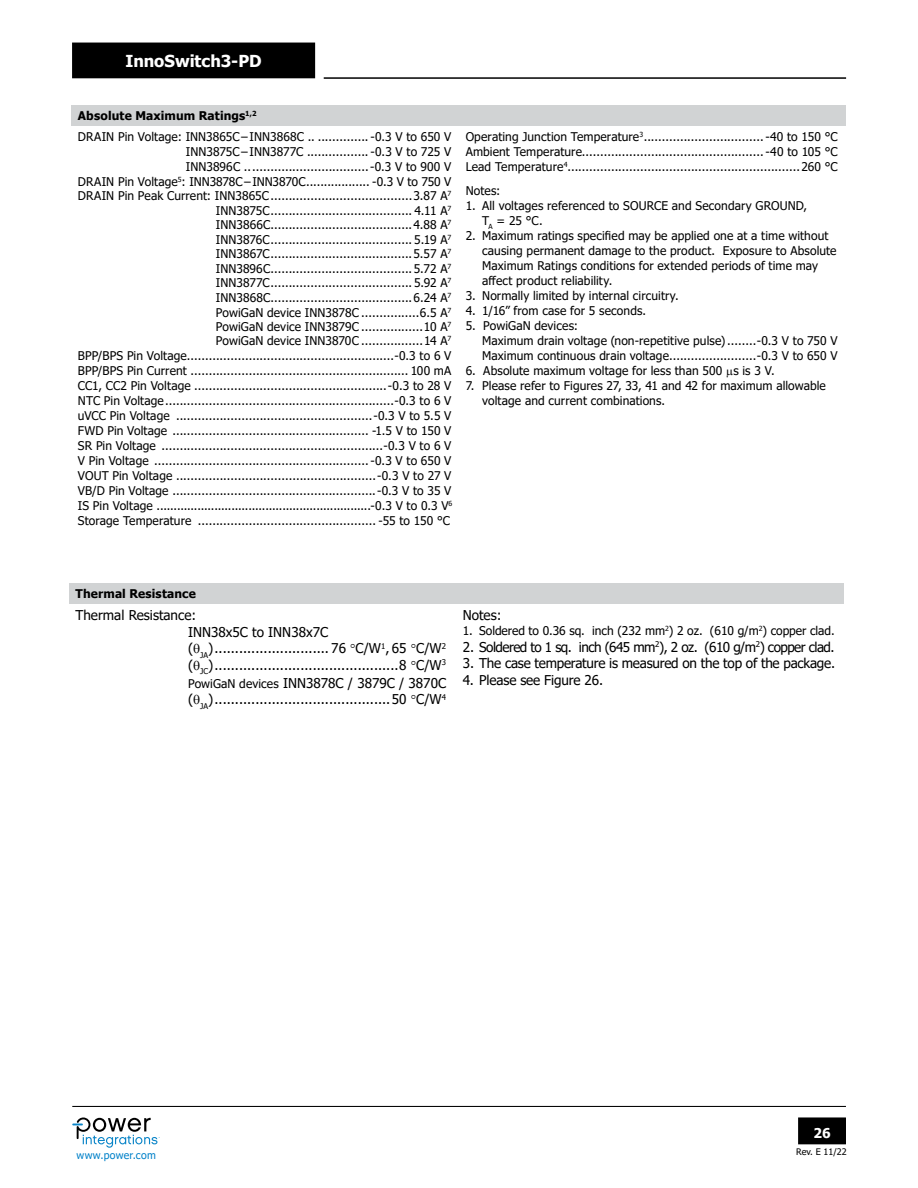
<style>
.page{position:relative;width:918px;height:1188px;background:#fff}
.page>*{position:absolute;margin:0;border:0;box-sizing:border-box;transform-origin:0 0}
.t1{font:700 16.5px "Tahoma";letter-spacing:-.005em;color:#fff}
.t2{font:13.5px/16.5px "Tahoma";letter-spacing:-.015em;color:#000}
.t3{font:13.5px "Tahoma";letter-spacing:-.04em;color:#000}
.t4{font:700 13.5px "Tahoma";color:#fff}
.t5{font:12px/14.9px "Tahoma";letter-spacing:.005em;color:#000}
.t6{font:700 12px "Tahoma";letter-spacing:.015em;color:#000}
.t7{font:10.5px "Tahoma";letter-spacing:.03em;color:#0081c9}
.t8{font:9px "Tahoma";color:#000}
.s1{font-weight:700}
.s2{font-size:12px}
</style>
<div class="page">
<hr style="left:72px;top:1106px;width:774px;height:1px;background:#000">
<hr style="left:324px;top:77px;width:522px;height:2px;background:#000">
<div style="left:799px;top:1118px;width:46px;height:26px;background:#000"></div>
<div style="left:798px;top:1117px;width:48px;height:27px;border:2px solid #000"></div>
<div style="left:73px;top:43px;width:241px;height:35px;background:#000"></div>
<svg style="left:72px;top:1118px;width:88px;height:30px"></svg>
<div style="left:70px;top:584px;width:774px;height:20px;background:#d1d3d4"></div>
<div style="left:72px;top:105px;width:774px;height:20px;background:#d1d3d4"></div>
<h1 class="t1" style="left:126px;top:49px;width:137px">InnoSwitch3-PD</h1>
<p class="t5" style="left:78px;top:105px;width:375px;line-height:21.5px"><span class="s1">Absolute Maximum Ratings</span><sup>1,2<br></sup>DRAIN Pin Voltage: INN3865C−INN3868C .. .............. -0.3 V to 650 V</p>
<p class="t5" style="left:78px;top:145px;width:376px;text-align:right">INN3875C−INN3877C ................. -0.3 V to 725 V<br>INN3896C ..................................-0.3 V to 900 V<br>DRAIN Pin Voltage<sup>5</sup>: INN3878C−INN3870C.................. -0.3 V to 750 V DRAIN Pin Peak Current: INN3865C.......................................3.87 A<sup>7<br></sup>INN3875C....................................... 4.11 A<sup>7<br></sup>INN3866C.......................................4.88 A<sup>7<br></sup>INN3876C....................................... 5.19 A<sup>7<br></sup>INN3867C.......................................5.57 A<sup>7<br></sup>INN3896C.......................................5.72 A<sup>7<br></sup>INN3877C....................................... 5.92 A<sup>7<br></sup>INN3868C.......................................6.24 A<sup>7<br></sup>PowiGaN device INN3878C ................6.5 A<sup>7<br></sup>PowiGaN device INN3879C .................10 A<sup>7<br></sup>PowiGaN device INN3870C .................14 A<sup>7<br></sup>BPP/BPS Pin Voltage.........................................................-0.3 to 6 V BPP/BPS Pin Current ............................................................ 100 mA CC1, CC2 Pin Voltage .....................................................-0.3 to 28 V NTC Pin Voltage...............................................................-0.3 to 6 V uVCC Pin Voltage ......................................................-0.3 V to 5.5 V FWD Pin Voltage ...................................................... -1.5 V to 150 V SR Pin Voltage .............................................................-0.3 V to 6 V V Pin Voltage ...........................................................-0.3 V to 650 V VOUT Pin Voltage .......................................................-0.3 V to 27 V VB/D Pin Voltage ........................................................-0.3 V to 35 V IS Pin Voltage ...............................................................-0.3 V to 0.3 V<sup>6<br></sup>Storage Temperature ................................................. -55 to 150 °C</p>
<p class="t5" style="left:466px;top:130px;width:374px;text-align:justify">Operating Junction Temperature<sup>3</sup>.................................-40 to 150 °C Ambient Temperature..................................................-40 to 105 °C Lead Temperature<sup>4</sup>................................................................260 °C</p>
<p class="t5" style="left:466px;top:184px;width:36px">Notes:</p>
<p class="t5" style="left:482px;top:199px;width:326px;text-indent:-16px">1. All voltages referenced to SOURCE and Secondary GROUND,<br>T<sub>A</sub> = 25 °C.</p>
<p class="t5" style="left:482px;top:229px;width:356px;text-indent:-16px">2. Maximum ratings specified may be applied one at a time without causing permanent damage to the product. Exposure to Absolute Maximum Ratings conditions for extended periods of time may affect product reliability.</p>
<p class="t5" style="left:466px;top:289px;width:215px">3. Normally limited by internal circuitry.</p>
<p class="t5" style="left:466px;top:304px;width:182px">4. 1/16” from case for 5 seconds.</p>
<p class="t5" style="left:482px;top:319px;width:357px;text-indent:-16px">5. PowiGaN devices:<br>Maximum drain voltage (non-repetitive pulse) ........-0.3 V to 750 V<br>Maximum continuous drain voltage........................-0.3 V to 650 V</p>
<p class="t5" style="left:466px;top:364px;width:311px">6. Absolute maximum voltage for less than 500 s is 3 V.</p>
<p class="t5" style="left:482px;top:379px;width:345px;text-indent:-16px">7. Please refer to Figures 27, 33, 41 and 42 for maximum allowable voltage and current combinations.</p>
<p class="t6" style="left:76px;top:586px;width:122px">Thermal Resistance</p>
<p class="t2" style="left:188px;top:608px;width:260px;text-indent:-112px">Thermal Resistance:<br>INN38x5C to INN38x7C (❑<sub>JA</sub>)............................ 76 C/W<sup>1</sup>, 65 C/W<sup>2 </sup>(❑<sub>JC</sub>).............................................8 C/W<sup>3</sup></p>
<p class="t2" style="left:188px;top:675px;width:260px"><span class="s2">PowiGaN devices</span> INN3878C / 3879C / 3870C (❑<sub>JA</sub>)...........................................50 C/W<sup>4</sup></p>
<p class="t2" style="left:463px;top:608px;width:40px">Notes:</p>
<p class="t5" style="left:463px;top:624px;width:373px">1. Soldered to 0.36 sq. inch (232 mm<sup>2</sup>) 2 oz. (610 g/m<sup>2</sup>) copper clad.</p>
<p class="t3" style="left:463px;top:638px;width:373px">2. Soldered to 1 sq. inch (645 mm<sup>2</sup>), 2 oz. (610 g/m<sup>2</sup>) copper clad.</p>
<p class="t2" style="left:463px;top:656px;width:374px">3. The case temperature is measured on the top of the package.</p>
<p class="t2" style="left:463px;top:672px;width:142px">4. Please see Figure 26.</p>
<p class="t7" style="left:77px;top:1148px;width:81px">www.power.com</p>
<p class="t4" style="left:813px;top:1123px;width:19px">26</p>
<p class="t8" style="left:796px;top:1146px;width:52px">Rev. E 11/22</p>
</div>
